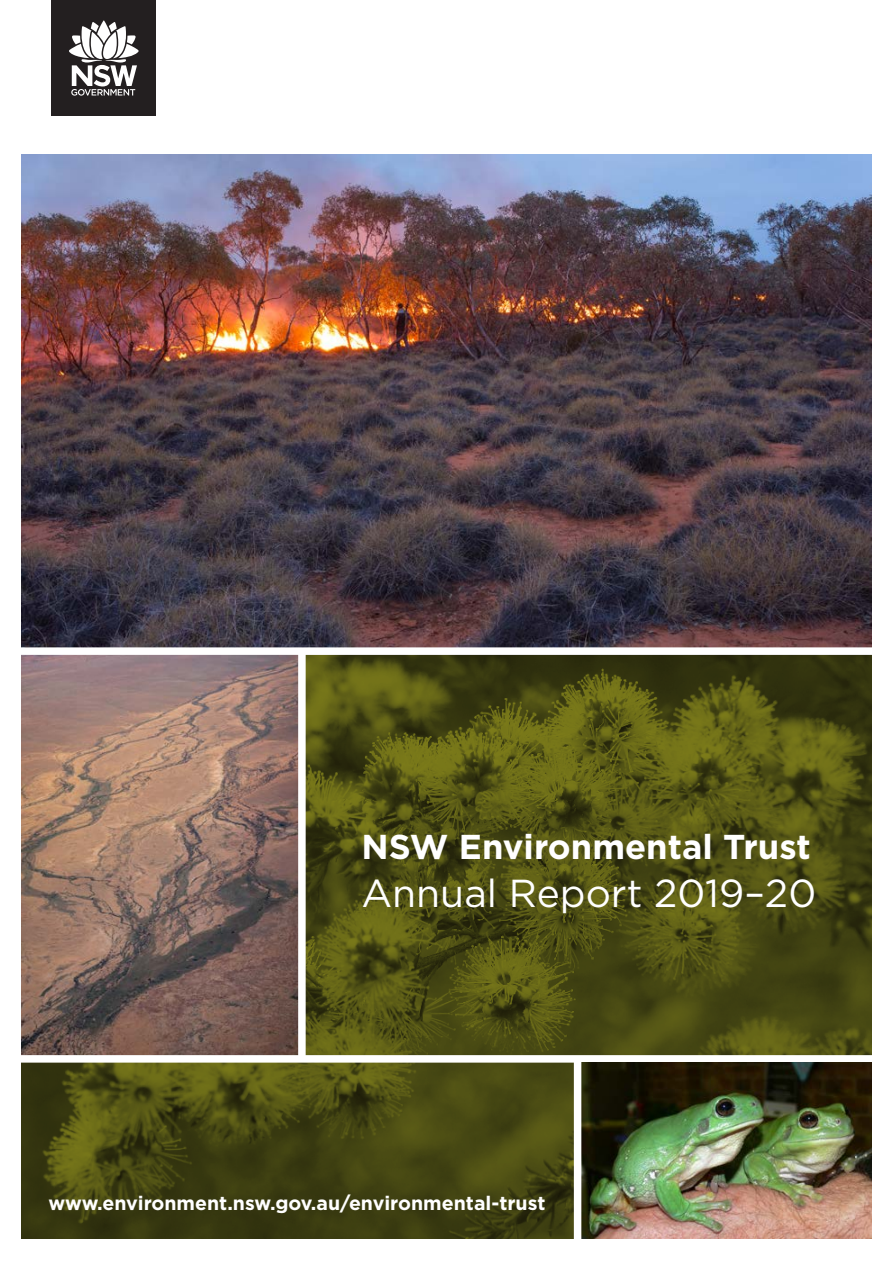
<style>
.page{position:relative;width:893px;height:1263px;background:#fff}
.page>*{position:absolute;margin:0;border:0;box-sizing:border-box;transform-origin:0 0}
.Chapter_head_H1{font:39px "Gotham";color:#fff}
.Chapter_head_H1-2{font:700 34.5px "Gotham";color:#fff}
.t1{font:700 19.5px "Gotham";color:#fff}
</style>
<div class="page">
<svg style="left:21px;top:655px;width:851px;height:583px;background:#4b4c13"></svg>
<div style="left:51px;top:0;width:104px;height:115px;background:#231f20"></div>
<svg style="left:69px;top:20px;width:70px;height:76px"></svg>
<img style="left:21px;top:154px;width:851px;height:493px">
<img style="left:21px;top:655px;width:277px;height:400px">
<div style="left:15px;top:1055px;width:868px;height:7px;background:#fff"></div>
<img style="left:581px;top:1062px;width:291px;height:176px">
<div style="left:574px;top:1061px;width:7px;height:179px;background:#fff"></div>
<div style="left:298px;top:653px;width:8px;height:404px;background:#fff"></div>
<h1 class="Chapter_head_H1-2" style="left:361px;top:826px;width:451px">NSW Environmental Trust</h1>
<h1 class="Chapter_head_H1" style="left:361px;top:871px;width:456px">Annual Report 2019–20</h1>
<p class="t1" style="left:49px;top:1192px;width:498px">www.environment.nsw.gov.au/environmental-trust</p>
</div>
